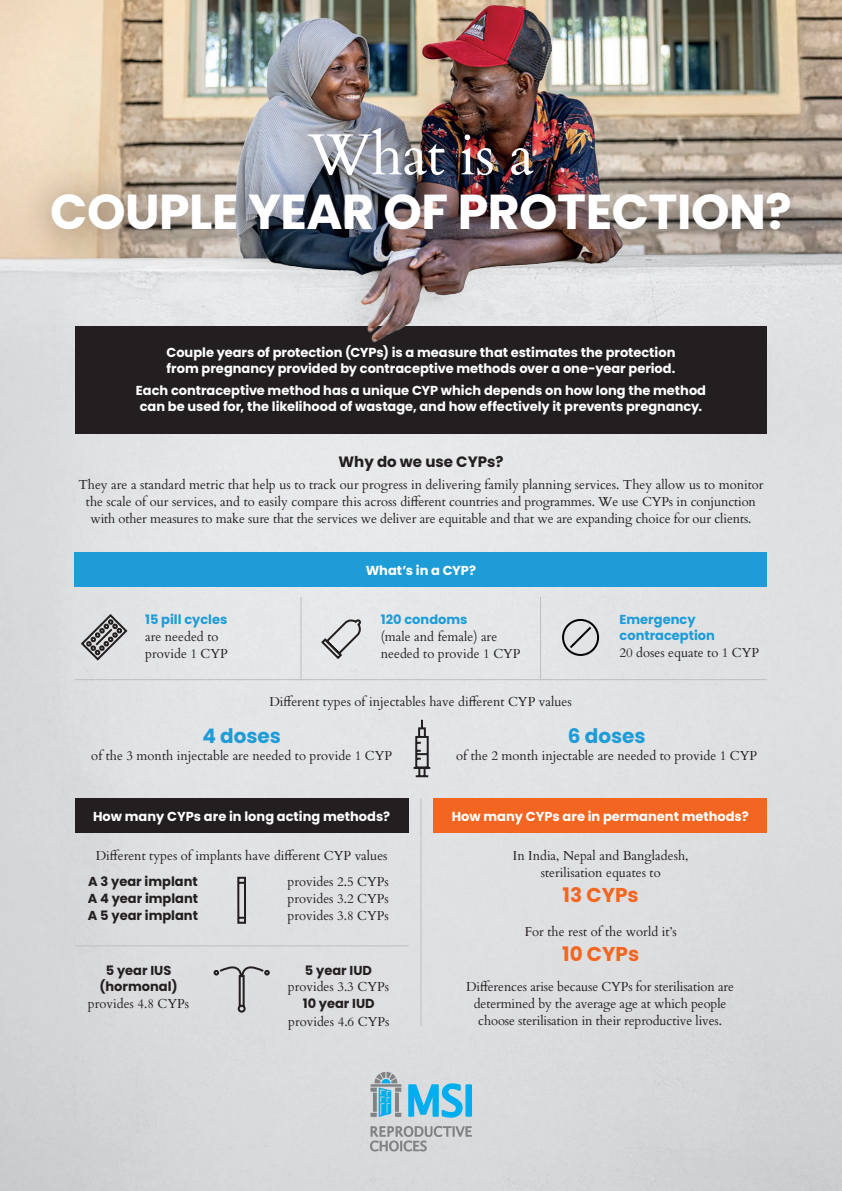
<style>
.page{position:relative;width:842px;height:1191px;background:#fff}
.page>*{position:absolute;margin:0;border:0;box-sizing:border-box;transform-origin:0 0}
.t1{font:58px "Cardo";letter-spacing:-.01em;color:#fff}
.t2{font:700 49px "Poppins";letter-spacing:-.01em;color:#fff}
.Poppins_bullets{font:700 20px "Poppins";color:#f36621}
.Poppins_bullets-2{font:700 20px "Poppins";color:#1d9cd8}
.t3{font:700 15px "Poppins";color:#231f20}
.Body{font:13px/17px "Cardo";color:#231f20;text-align:center}
.t4{font:700 13px/16px "Poppins";color:#fff}
.Poppins_bullets-3{font:13px/17px "Cardo";color:#231f20;text-align:center}
.Body_Poppins{font:13px/17px "Cardo";letter-spacing:-.01em;color:#231f20}
.Poppins_bullets-4{font:700 13px "Poppins";color:#231f20}
.Poppins_bullets-5{font:700 13px/16px "Poppins";color:#1d9cd8}
</style>
<div class="page">
<img style="left:0;top:363px;width:842px;height:828px">
<div style="left:465px;top:1084px;width:7px;height:32px;background:#00aeef"></div>
<svg style="left:408px;top:1083px;width:56px;height:35px;background:#62c2e6"></svg>
<svg style="left:370px;top:1071px;width:31px;height:46px"></svg>
<svg style="left:370px;top:1126px;width:102px;height:25px;background:#bcbdbf"></svg>
<svg style="left:79px;top:612px;width:50px;height:50px;background:#b1b1b3"></svg>
<svg style="left:320px;top:617px;width:43px;height:43px;background:#c9c9ca"></svg>
<div style="left:75px;top:552px;width:692px;height:34px;background:#1d9cd8"></div>
<div style="left:75px;top:326px;width:692px;height:107px;background:#231f20"></div>
<img style="left:0;top:0;width:842px;height:363px">
<div style="left:21px;top:100px;width:799px;height:161px;background:#231f20;opacity:.5"></div>
<div style="left:75px;top:798px;width:333px;height:34px;background:#231f20"></div>
<div style="left:433px;top:798px;width:334px;height:34px;background:#f36621"></div>
<hr style="left:420px;top:799px;width:1px;height:226px;background:#bdbfbf">
<svg style="left:236px;top:875px;width:11px;height:49px"></svg>
<hr style="left:75px;top:945px;width:333px;height:1px;background:#bdbfbf">
<hr style="left:75px;top:679px;width:692px;height:1px;background:#bdbfbf">
<hr style="left:300px;top:597px;width:1px;height:83px;background:#bdbfbf">
<hr style="left:540px;top:597px;width:1px;height:83px;background:#bdbfbf">
<svg style="left:412px;top:718px;width:20px;height:60px"></svg>
<div style="left:562px;top:619px;width:37px;height:37px;border:2px solid #000;border-radius:50%"></div>
<svg style="left:568px;top:624px;width:25px;height:26px"></svg>
<svg style="left:213px;top:965px;width:58px;height:48px;background:#c7c7c9"></svg>
<h1 class="t1" style="left:308px;top:108px;width:228px">What is a</h1>
<h1 class="t2" style="left:50px;top:184px;width:743px">COUPLE YEAR OF PROTECTION?</h1>
<h3 class="t4" style="left:167px;top:344px;width:510px">Couple years of protection (CYPs) is a measure that estimates the protection from pregnancy provided by contraceptive methods over a one-year period.</h3>
<h3 class="t4" style="left:136px;top:382px;width:572px">Each contraceptive method has a unique CYP which depends on how long the method can be used for, the likelihood of wastage, and how effectively it prevents pregnancy.</h3>
<h2 class="t3" style="left:338px;top:453px;width:167px">Why do we use CYPs?</h2>
<p class="Body" style="left:78px;top:475px;width:687px">They are a standard metric that help us to track our progress in delivering family planning services. They allow us to monitor the scale of our services, and to easily compare this across different countries and programmes. We use CYPs in conjunction with other measures to make sure that the services we deliver are equitable and that we are expanding choice for our clients.</p>
<p class="Poppins_bullets-5" style="left:145px;top:611px;width:84px">15 pill cycles</p>
<p class="Body_Poppins" style="left:145px;top:627px;width:84px">are needed to provide 1 CYP</p>
<h2 class="t4" style="left:366px;top:562px;width:112px">What’s in a CYP?</h2>
<p class="Poppins_bullets-5" style="left:381px;top:611px;width:88px">120 condoms</p>
<p class="Body_Poppins" style="left:381px;top:627px;width:141px">(male and female) are needed to provide 1 CYP</p>
<h2 class="Body" style="left:269px;top:692px;width:304px">Different types of injectables have different CYP values</h2>
<p class="Poppins_bullets-5" style="left:619px;top:611px;width:97px">Emergency contraception</p>
<p class="Poppins_bullets-3" style="left:619px;top:643px;width:141px">20 doses equate to 1 CYP</p>
<p class="Poppins_bullets-2" style="left:202px;top:724px;width:80px">4 doses</p>
<p class="Poppins_bullets-3" style="left:91px;top:746px;width:302px">of the 3 month injectable are needed to provide 1 CYP</p>
<p class="Poppins_bullets-2" style="left:568px;top:724px;width:79px">6 doses</p>
<p class="Poppins_bullets-3" style="left:456px;top:746px;width:302px">of the 2 month injectable are needed to provide 1 CYP</p>
<h2 class="t4" style="left:93px;top:808px;width:299px">How many CYPs are in long acting methods?</h2>
<h2 class="t4" style="left:452px;top:808px;width:299px">How many CYPs are in permanent methods?</h2>
<h2 class="Body" style="left:96px;top:846px;width:293px">Different types of implants have different CYP values</h2>
<p class="Poppins_bullets-4" style="left:88px;top:874px;width:111px">A 3 year implant</p>
<p class="Poppins_bullets-4" style="left:88px;top:891px;width:112px">A 4 year implant</p>
<p class="Poppins_bullets-4" style="left:88px;top:908px;width:112px">A 5 year implant</p>
<p class="Poppins_bullets-4" style="left:106px;top:962px;width:67px">5 year IUS</p>
<p class="Poppins_bullets-4" style="left:99px;top:978px;width:80px">(hormonal)</p>
<p class="Poppins_bullets-3" style="left:88px;top:994px;width:103px">provides 4.8 CYPs</p>
<p class="Poppins_bullets-3" style="left:288px;top:872px;width:103px">provides 2.5 CYPs</p>
<p class="Poppins_bullets-3" style="left:288px;top:889px;width:103px">provides 3.2 CYPs</p>
<p class="Poppins_bullets-3" style="left:288px;top:906px;width:103px">provides 3.8 CYPs</p>
<p class="Poppins_bullets-4" style="left:305px;top:963px;width:69px">5 year IUD</p>
<p class="Poppins_bullets-3" style="left:288px;top:977px;width:103px">provides 3.3 CYPs</p>
<p class="Poppins_bullets-4" style="left:303px;top:996px;width:73px">10 year IUD</p>
<p class="Poppins_bullets-3" style="left:288px;top:1012px;width:103px">provides 4.6 CYPs</p>
<p class="Poppins_bullets-3" style="left:513px;top:846px;width:177px">In India, Nepal and Bangladesh, sterilisation equates to</p>
<p class="Poppins_bullets" style="left:563px;top:883px;width:78px">13 CYPs</p>
<p class="Poppins_bullets-3" style="left:525px;top:922px;width:153px">For the rest of the world it’s</p>
<p class="Poppins_bullets" style="left:562px;top:942px;width:79px">10 CYPs</p>
<p class="Body_Poppins" style="left:466px;top:977px;width:269px;text-align:center">Differences arise because CYPs for sterilisation are determined by the average age at which people choose sterilisation in their reproductive lives.</p>
</div>
